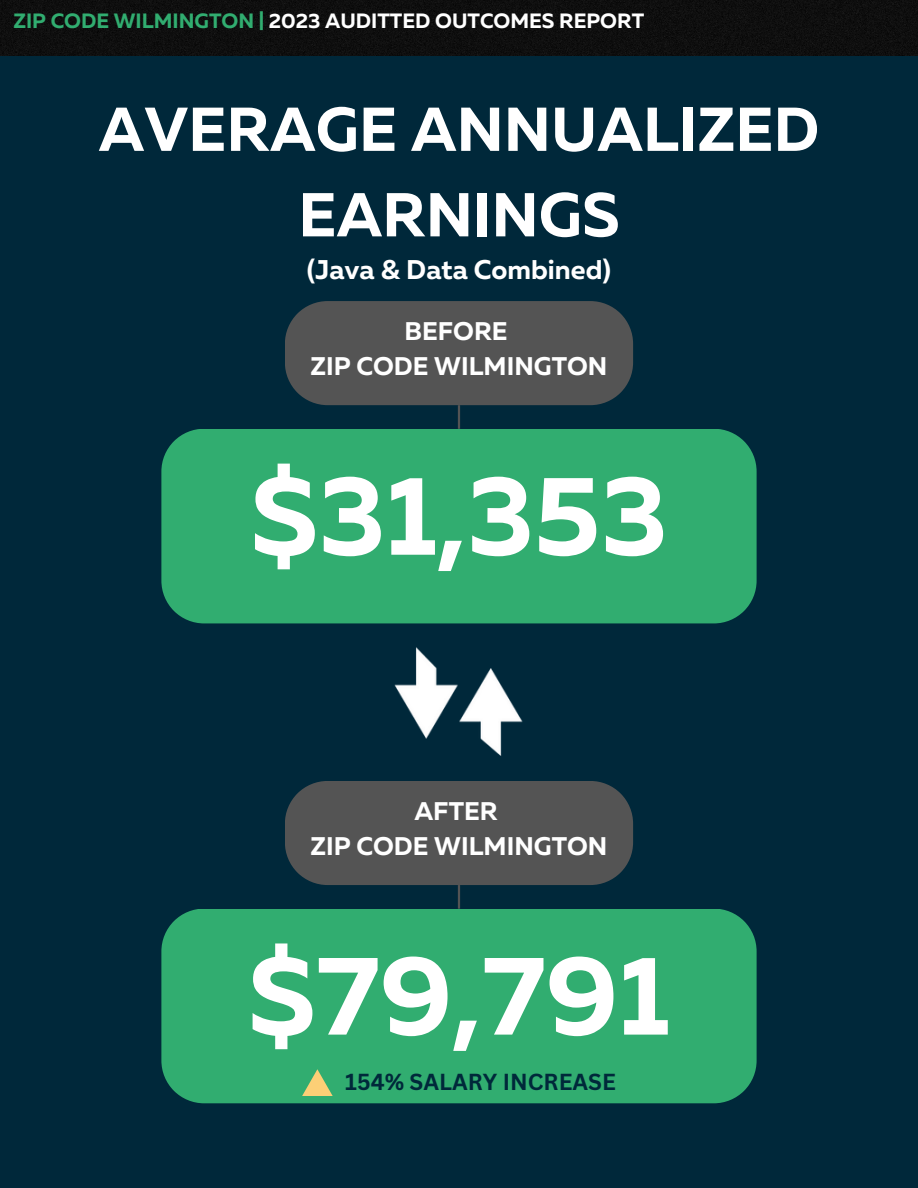
<style>
.page{position:relative;width:918px;height:1188px;background:#00283a}
.page>*{position:absolute;margin:0;border:0;box-sizing:border-box;transform-origin:0 0}
.t1{font:700 112.5px "Muller";color:#fff}
.t2{font:700 61.8px/85.5px "Muller";color:#fff;text-align:center}
.t3{font:700 27px "Muller";color:#fff}
.t4{font:700 25.5px/34.8px "Muller";color:#fff;text-align:center}
.t5{font:700 22.5px "Canva Sans";color:#00283a}
.t6{font:700 20.7px "Muller";color:#fff}
.s1{color:#31ad70}
</style>
<div class="page">
<div style="left:0;top:0;width:918px;height:55px;background:#0f0f0f"></div>
<div style="left:285px;top:301px;width:348px;height:104px;background:#545454"></div>
<hr style="left:458px;top:405px;width:2px;height:24px;background:#545454">
<div style="left:161px;top:429px;width:596px;height:194px;background:#31ad70"></div>
<div style="left:285px;top:781px;width:348px;height:104px;background:#545454"></div>
<hr style="left:458px;top:885px;width:2px;height:24px;background:#545454">
<div style="left:161px;top:909px;width:596px;height:194px;background:#31ad70"></div>
<img style="left:394px;top:647px;width:129px;height:109px">
<svg style="left:302px;top:1069px;width:31px;height:27px"></svg>
<p class="t6" style="left:13px;top:12px;width:632px"><span class="s1">ZIP CODE WILMINGTON |</span> 2023 AUDITTED OUTCOMES REPORT</p>
<h2 class="t2" style="left:99px;top:92px;width:722px">AVERAGE ANNUALIZED<br>EARNINGS</h2>
<p class="t3" style="left:307px;top:259px;width:306px">(Java &amp; Data Combined)</p>
<p class="t4" style="left:311px;top:316px;width:298px">BEFORE<br>ZIP CODE WILMINGTON</p>
<h1 class="t1" style="left:250px;top:468px;width:419px">$31,353</h1>
<p class="t4" style="left:311px;top:796px;width:298px">AFTER<br>ZIP CODE WILMINGTON</p>
<h1 class="t1" style="left:248px;top:948px;width:424px">$79,791</h1>
<p class="t5" style="left:345px;top:1066px;width:272px">154% SALARY INCREASE</p>
</div>
